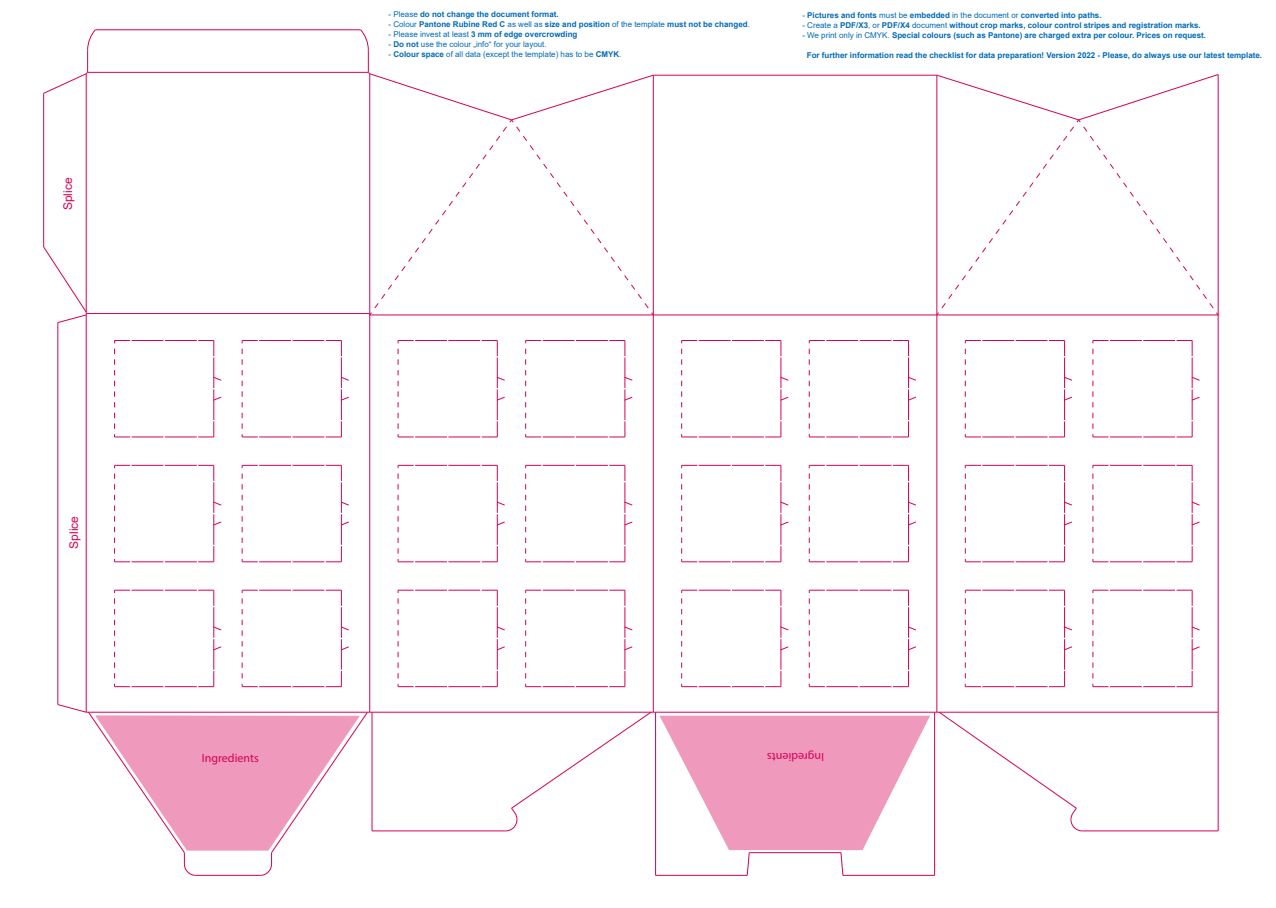
<style>
.page{position:relative;width:1276px;height:908px;background:#fff}
.page>*{position:absolute;margin:0;border:0;box-sizing:border-box;transform-origin:0 0}
.t1{font:12px "Myriad Pro";color:#d80056}
.t2{font:12px "Arial";color:#d80056}
.t3{font:700 8px "Arial";color:#016ab6}
.t4{font:8px "Arial";color:#016ab6}
.s1{font-weight:400}
.s2{font-weight:700}
</style>
<div class="page">
<hr style="left:86px;top:315px;width:1px;height:396px;background:#d80056">
<hr style="left:369px;top:315px;width:1px;height:396px;background:#d80056">
<hr style="left:372px;top:711px;width:279px;height:1px;background:#d80056">
<hr style="left:653px;top:315px;width:1px;height:396px;background:#d80056">
<hr style="left:936px;top:315px;width:1px;height:396px;background:#d80056">
<hr style="left:939px;top:711px;width:279px;height:1px;background:#d80056">
<hr style="left:57px;top:322px;width:1px;height:382px;background:#d80056">
<svg style="left:57px;top:703px;width:315px;height:172px"></svg>
<hr style="left:372px;top:711px;width:1px;height:119px;background:#d80056">
<hr style="left:372px;top:830px;width:133px;height:1px;background:#d80056">
<hr style="left:653px;top:314px;width:284px;height:1px;background:#d80056">
<hr style="left:1217px;top:315px;width:1px;height:396px;background:#d80056">
<svg style="left:505px;top:710px;width:578px;height:165px"></svg>
<hr style="left:1217px;top:711px;width:1px;height:119px;background:#d80056">
<hr style="left:1082px;top:830px;width:136px;height:1px;background:#d80056">
<svg style="left:114px;top:340px;width:108px;height:97px"></svg>
<svg style="left:242px;top:340px;width:107px;height:97px"></svg>
<svg style="left:114px;top:465px;width:108px;height:97px"></svg>
<svg style="left:242px;top:465px;width:107px;height:97px"></svg>
<svg style="left:114px;top:589px;width:108px;height:98px"></svg>
<svg style="left:242px;top:589px;width:107px;height:98px"></svg>
<svg style="left:398px;top:340px;width:107px;height:97px"></svg>
<svg style="left:525px;top:340px;width:108px;height:97px"></svg>
<svg style="left:398px;top:465px;width:107px;height:97px"></svg>
<svg style="left:525px;top:465px;width:108px;height:97px"></svg>
<svg style="left:398px;top:589px;width:107px;height:98px"></svg>
<svg style="left:525px;top:589px;width:108px;height:98px"></svg>
<svg style="left:681px;top:340px;width:108px;height:97px"></svg>
<svg style="left:809px;top:340px;width:107px;height:97px"></svg>
<svg style="left:681px;top:465px;width:108px;height:97px"></svg>
<svg style="left:809px;top:465px;width:107px;height:97px"></svg>
<svg style="left:681px;top:589px;width:108px;height:98px"></svg>
<svg style="left:809px;top:589px;width:107px;height:98px"></svg>
<svg style="left:965px;top:340px;width:107px;height:97px"></svg>
<svg style="left:1092px;top:340px;width:108px;height:97px"></svg>
<svg style="left:965px;top:465px;width:107px;height:97px"></svg>
<svg style="left:1092px;top:465px;width:108px;height:97px"></svg>
<svg style="left:965px;top:589px;width:107px;height:98px"></svg>
<svg style="left:1092px;top:589px;width:108px;height:98px"></svg>
<hr style="left:86px;top:313px;width:284px;height:1px;background:#d80056">
<hr style="left:86px;top:74px;width:1px;height:238px;background:#d80056">
<hr style="left:88px;top:72px;width:280px;height:1px;background:#d80056">
<hr style="left:95px;top:29px;width:265px;height:1px;background:#d80056">
<hr style="left:653px;top:75px;width:284px;height:1px;background:#d80056">
<hr style="left:43px;top:93px;width:1px;height:154px;background:#d80056">
<svg style="left:43px;top:246px;width:44px;height:77px"></svg>
<svg style="left:43px;top:29px;width:53px;height:65px"></svg>
<svg style="left:359px;top:29px;width:295px;height:287px"></svg>
<svg style="left:936px;top:74px;width:283px;height:242px"></svg>
<h1 class="t2" style="left:60px;top:210px;width:34px;rotate:-90deg">Splice</h1>
<h1 class="t2" style="left:66px;top:548px;width:34px;rotate:-90deg">Splice</h1>
<h1 class="t1" style="left:202px;top:750px;width:59px">Ingredients</h1>
<p class="t3" style="left:388px;top:9px;width:172px"><span class="s1">- Please</span> do not change the document format.</p>
<p class="t3" style="left:388px;top:19px;width:363px"><span class="s1">- Colour</span> Pantone Rubine Red C <span class="s1">as well as</span> size and position <span class="s1">of the template</span> must not be changed<span class="s1">.</span></p>
<p class="t3" style="left:388px;top:29px;width:190px"><span class="s1">- Please invest at least</span> 3 mm of edge overcrowding</p>
<p class="t4" style="left:388px;top:39px;width:160px">- <span class="s2">Do not</span> use the colour „info“ for your layout.</p>
<p class="t4" style="left:388px;top:49px;width:234px">- <span class="s2">Colour space</span> of all data (except the template) has to be <span class="s2">CMYK</span>.</p>
<p class="t3" style="left:802px;top:9px;width:301px"><span class="s1">-</span> Pictures and fonts <span class="s1">must be</span> embedded <span class="s1">in the document or</span> converted into paths.</p>
<p class="t3" style="left:802px;top:19px;width:400px"><span class="s1">- Create a</span> PDF/X3<span class="s1">, or</span> PDF/X4 <span class="s1">document</span> without crop marks, colour control stripes and registration marks.</p>
<p class="t3" style="left:802px;top:29px;width:405px"><span class="s1">- We print only in CMYK.</span> Special colours (such as Pantone) are charged extra per colour. Prices on request.</p>
<p class="t3" style="left:807px;top:49px;width:457px">For further information read the checklist for data preparation! Version 2022 - Please, do always use our latest template.</p>
<h1 class="t1" style="left:824px;top:764px;width:59px;rotate:-180deg">Ingredients</h1>
</div>
